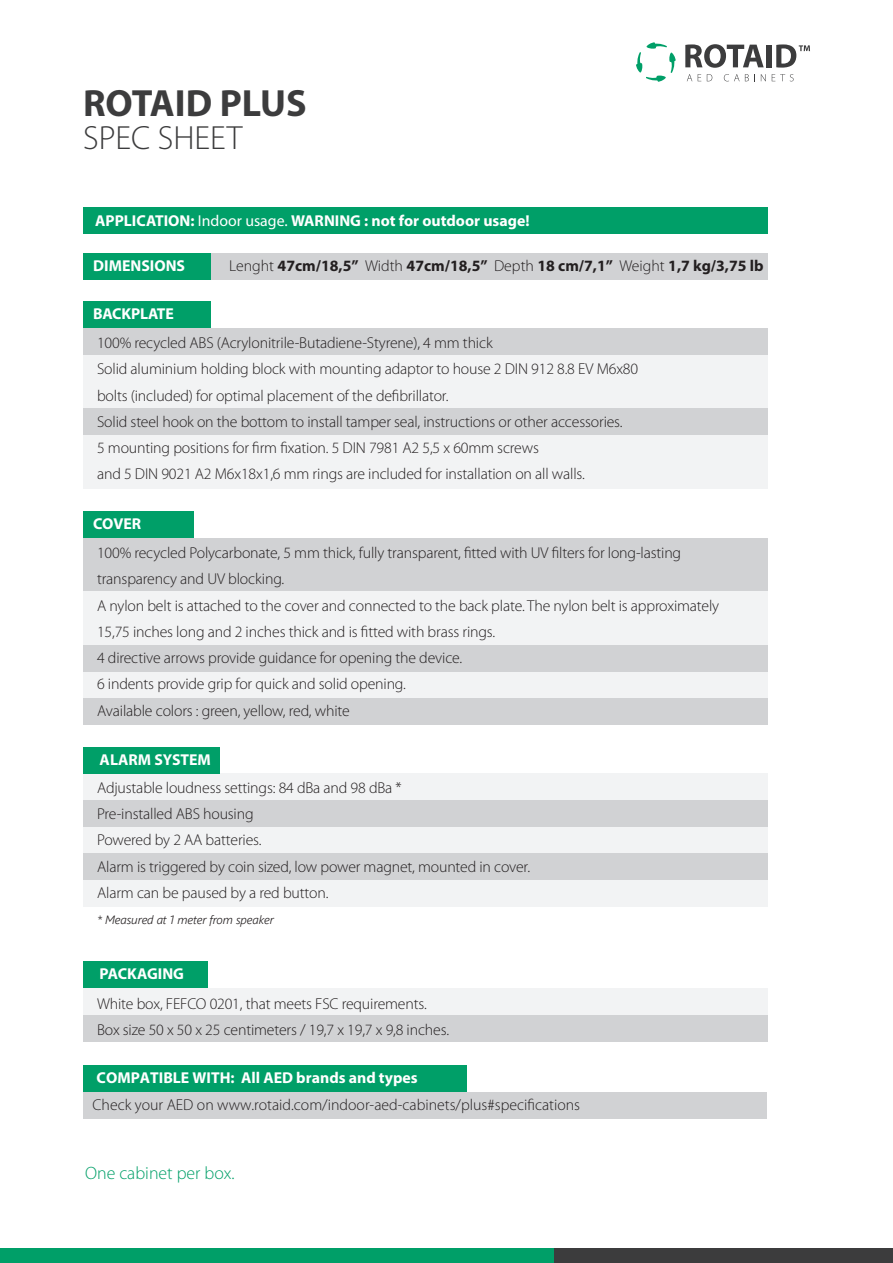
<style>
.page{position:relative;width:893px;height:1263px;background:#fff}
.page>*{position:absolute;margin:0;border:0;box-sizing:border-box;transform-origin:0 0}
.t1{font:700 38.1px "Myriad Pro";color:#3c3c3d}
.t2{font:300 33.6px "Myriad Pro";color:#3c3c3d}
.t3{font:300 17.85px "Myriad Pro";color:#009f68}
.t4{font:300 15.75px/26.2px "Myriad Pro";letter-spacing:-.01em;color:#231f20}
.t5{font:700 15.75px "Myriad Pro";color:#fff}
.t6{font:700 15.75px "Myriad Pro";color:#231f20}
.t7{font:italic 300 12px "Segoe UI";letter-spacing:-.01em;color:#231f20}
.s1{font-weight:400}
.s2{font-weight:300}
</style>
<div class="page">
<svg style="left:636px;top:42px;width:40px;height:40px"></svg>
<svg style="left:685px;top:44px;width:79px;height:24px"></svg>
<div style="left:767px;top:45px;width:5px;height:22px;background:#3c3c3d"></div>
<svg style="left:776px;top:44px;width:34px;height:24px"></svg>
<svg style="left:687px;top:74px;width:5px;height:7px"></svg>
<svg style="left:698px;top:74px;width:3px;height:7px"></svg>
<svg style="left:707px;top:74px;width:5px;height:7px"></svg>
<svg style="left:724px;top:74px;width:31px;height:7px"></svg>
<svg style="left:761px;top:74px;width:5px;height:7px"></svg>
<svg style="left:772px;top:74px;width:22px;height:7px"></svg>
<div style="left:0;top:1249px;width:561px;height:14px;background:#009f68"></div>
<div style="left:554px;top:1249px;width:339px;height:14px;background:#3c3c3d"></div>
<div style="left:83px;top:988px;width:685px;height:27px;background:#f2f3f4"></div>
<div style="left:83px;top:462px;width:685px;height:27px;background:#f2f3f4"></div>
<div style="left:83px;top:253px;width:128px;height:27px;background:#009f68"></div>
<div style="left:211px;top:253px;width:557px;height:27px;background:#d1d2d4"></div>
<div style="left:83px;top:328px;width:685px;height:27px;background:#d1d2d4"></div>
<div style="left:83px;top:301px;width:128px;height:27px;background:#009f68"></div>
<div style="left:83px;top:355px;width:685px;height:26px;background:#f2f3f4"></div>
<div style="left:83px;top:381px;width:685px;height:27px;background:#f2f3f4"></div>
<div style="left:83px;top:408px;width:685px;height:27px;background:#d1d2d4"></div>
<div style="left:83px;top:435px;width:685px;height:27px;background:#f2f3f4"></div>
<div style="left:83px;top:538px;width:685px;height:27px;background:#d1d2d4"></div>
<div style="left:83px;top:565px;width:685px;height:26px;background:#d1d2d4"></div>
<div style="left:83px;top:511px;width:111px;height:27px;background:#009f68"></div>
<div style="left:83px;top:207px;width:685px;height:27px;background:#009f68"></div>
<div style="left:83px;top:773px;width:685px;height:27px;background:#f2f3f4"></div>
<div style="left:83px;top:800px;width:685px;height:53px;background:#f2f3f4"></div>
<div style="left:83px;top:853px;width:685px;height:26px;background:#d1d2d4"></div>
<div style="left:83px;top:800px;width:685px;height:26px;background:#d1d2d4"></div>
<div style="left:83px;top:879px;width:685px;height:27px;background:#f2f3f4"></div>
<div style="left:83px;top:747px;width:137px;height:26px;background:#009f68"></div>
<div style="left:83px;top:591px;width:685px;height:27px;background:#f2f3f4"></div>
<div style="left:83px;top:618px;width:685px;height:27px;background:#f2f3f4"></div>
<div style="left:83px;top:645px;width:685px;height:27px;background:#d1d2d4"></div>
<div style="left:83px;top:672px;width:685px;height:27px;background:#f2f3f4"></div>
<div style="left:83px;top:698px;width:685px;height:27px;background:#d1d2d4"></div>
<div style="left:83px;top:961px;width:125px;height:27px;background:#009f68"></div>
<div style="left:83px;top:1015px;width:685px;height:26px;background:#d1d2d4"></div>
<div style="left:83px;top:1092px;width:684px;height:27px;background:#d1d2d4"></div>
<div style="left:83px;top:1065px;width:383px;height:27px;background:#009f68"></div>
<h1 class="t1" style="left:83px;top:78px;width:225px">ROTAID PLUS</h1>
<h2 class="t2" style="left:83px;top:119px;width:161px">SPEC SHEET</h2>
<p class="t5" style="left:95px;top:210px;width:436px">APPLICATION: <span class="s1">Indoor usage.</span> WARNING : not for outdoor usage!</p>
<p class="t5" style="left:93px;top:256px;width:93px">DIMENSIONS</p>
<p class="t6" style="left:229px;top:256px;width:536px"><span class="s2">Lenght</span> 47cm/18,5” <span class="s2">Width</span> 47cm/18,5” <span class="s2">Depth</span> 18 cm/7,1” <span class="s2">Weight</span> 1,7 kg/3,75 lb</p>
<p class="t5" style="left:93px;top:303px;width:82px">BACKPLATE</p>
<p class="t4" style="left:97px;top:330px;width:543px">100% recycled ABS (Acrylonitrile-Butadiene-Styrene), 4 mm thick<br>Solid aluminium holding block with mounting adaptor to house 2 DIN 912 8.8 EV M6x80 bolts (included) for optimal placement of the defibrillator.<br>Solid steel hook on the bottom to install tamper seal, instructions or other accessories.<br>5 mounting positions for firm fixation. 5 DIN 7981 A2 5,5 x 60mm screws<br>and 5 DIN 9021 A2 M6x18x1,6 mm rings are included for installation on all walls.</p>
<p class="t5" style="left:93px;top:513px;width:49px">COVER</p>
<p class="t4" style="left:97px;top:540px;width:624px">100% recycled Polycarbonate, 5 mm thick, fully transparent, fitted with UV filters for long-lasting transparency and UV blocking.<br>A nylon belt is attached to the cover and connected to the back plate. The nylon belt is approximately 15,75 inches long and 2 inches thick and is fitted with brass rings.<br>4 directive arrows provide guidance for opening the device.<br>6 indents provide grip for quick and solid opening.<br>Available colors : green, yellow, red, white</p>
<p class="t5" style="left:100px;top:749px;width:113px">ALARM SYSTEM</p>
<p class="t4" style="left:97px;top:775px;width:435px">Adjustable loudness settings: 84 dBa and 98 dBa *<br>Pre-installed ABS housing<br>Powered by 2 AA batteries.<br>Alarm is triggered by coin sized, low power magnet, mounted in cover.<br>Alarm can be paused by a red button.</p>
<p class="t7" style="left:97px;top:909px;width:178px">* Measured at 1 meter from speaker</p>
<p class="t5" style="left:100px;top:963px;width:86px">PACKAGING</p>
<p class="t4" style="left:97px;top:990px;width:353px">White box, FEFCO 0201, that meets FSC requirements.<br>Box size 50 x 50 x 25 centimeters / 19,7 x 19,7 x 9,8 inches.</p>
<p class="t5" style="left:97px;top:1068px;width:322px">COMPATIBLE WITH: All AED brands and types</p>
<p class="t4" style="left:93px;top:1092px;width:489px">Check your AED on www.rotaid.com/indoor-aed-cabinets/plus#specifications</p>
<p class="t3" style="left:85px;top:1163px;width:151px">One cabinet per box.</p>
</div>
